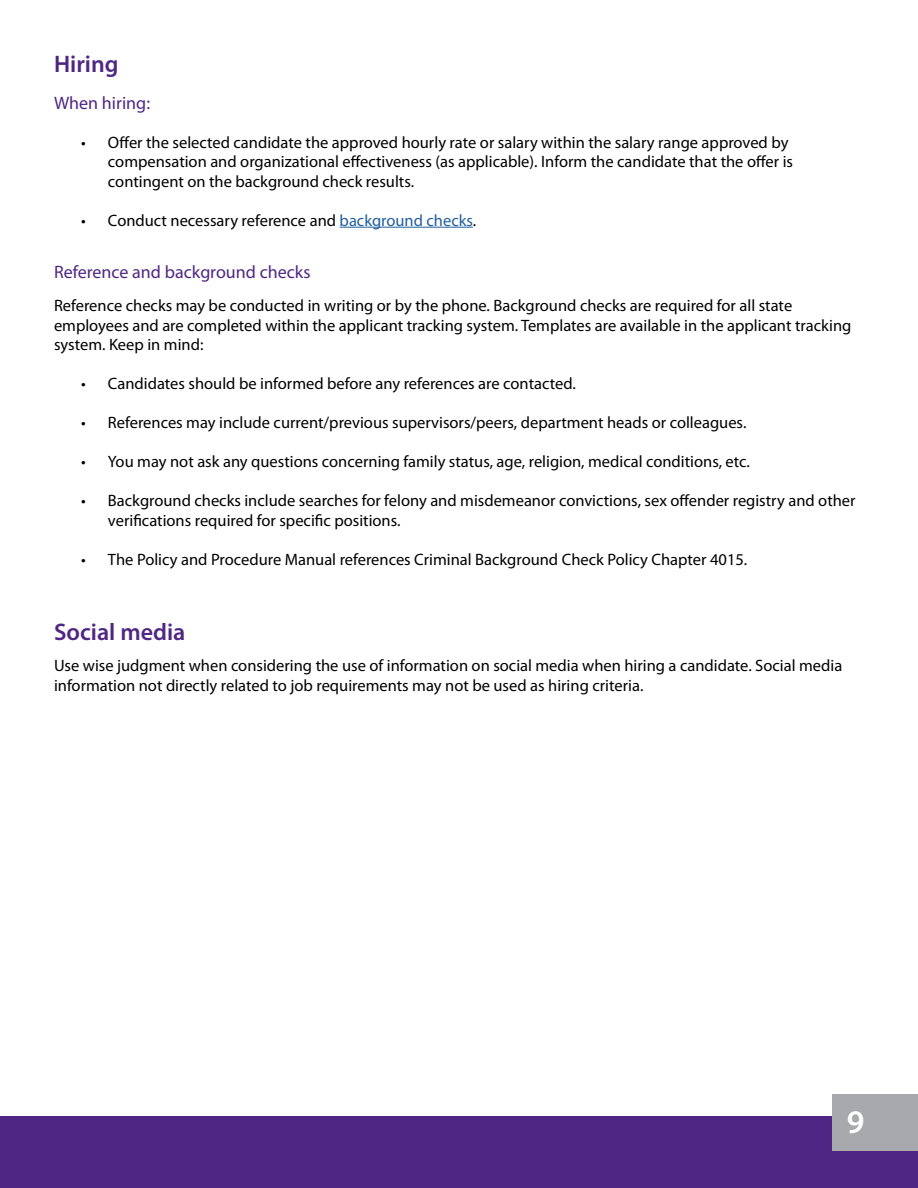
<style>
.page{position:relative;width:918px;height:1188px;background:#fff}
.page>*{position:absolute;margin:0;border:0;box-sizing:border-box;transform-origin:0 0}
.t1{font:600 33px "Myriad Pro";color:#fff}
.t2{font:600 24px "Myriad Pro";color:#4f2683}
.t3{font:18px "Myriad Pro";color:#4f2683}
.t4{font:16.5px/19.5px "Myriad Pro";color:#000}
.s1{color:#215e9e}
</style>
<div class="page">
<hr style="left:340px;top:227px;width:133px;height:1px;background:#215e9e">
<div style="left:0;top:1116px;width:918px;height:72px;background:#4f2683"></div>
<div style="left:833px;top:1094px;width:85px;height:56px;background:#a7a9ac"></div>
<h2 class="t2" style="left:54px;top:49px;width:66px">Hiring</h2>
<p class="t3" style="left:54px;top:91px;width:98px">When hiring:</p>
<p class="t4" style="left:108px;top:132px;width:687px;text-indent:-27px">• Offer the selected candidate the approved hourly rate or salary within the salary range approved by compensation and organizational effectiveness (as applicable). Inform the candidate that the offer is contingent on the background check results.</p>
<p class="t4" style="left:81px;top:210px;width:397px">• Conduct necessary reference and <span class="s1">background checks</span>.</p>
<p class="t3" style="left:54px;top:261px;width:258px">Reference and background checks</p>
<p class="t4" style="left:54px;top:296px;width:799px">Reference checks may be conducted in writing or by the phone. Background checks are required for all state employees and are completed within the applicant tracking system. Templates are available in the applicant tracking system. Keep in mind:</p>
<p class="t4" style="left:81px;top:374px;width:496px">• Candidates should be informed before any references are contacted.</p>
<p class="t4" style="left:81px;top:413px;width:667px">• References may include current/previous supervisors/peers, department heads or colleagues.</p>
<p class="t4" style="left:81px;top:452px;width:670px">• You may not ask any questions concerning family status, age, religion, medical conditions, etc.</p>
<p class="t4" style="left:108px;top:491px;width:749px;text-indent:-27px">• Background checks include searches for felony and misdemeanor convictions, sex offender registry and other verifications required for specific positions.</p>
<p class="t4" style="left:81px;top:549px;width:668px">• The Policy and Procedure Manual references Criminal Background Check Policy Chapter 4015.</p>
<h2 class="t2" style="left:54px;top:617px;width:133px">Social media</h2>
<p class="t4" style="left:54px;top:656px;width:790px">Use wise judgment when considering the use of information on social media when hiring a candidate. Social media information not directly related to job requirements may not be used as hiring criteria.</p>
<h1 class="t1" style="left:847px;top:1101px;width:19px">9</h1>
</div>
